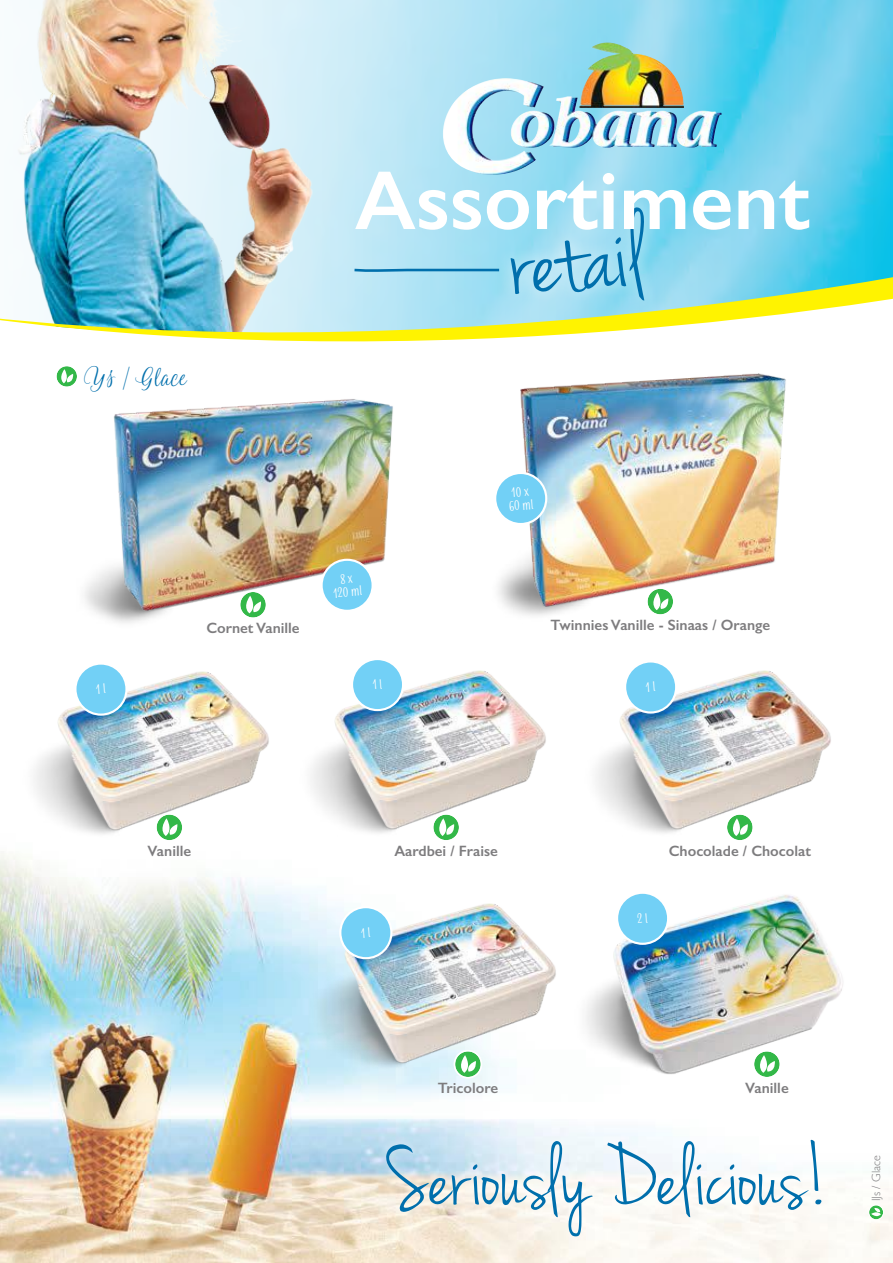
<style>
.page{position:relative;width:893px;height:1263px;background:#fff}
.page>*{position:absolute;margin:0;border:0;box-sizing:border-box;transform-origin:0 0}
.t1{font:111.45px "Jenna Sue";color:#006fac}
.t2{font:90.9px "Jenna Sue";color:#006fac}
.t3{font:600 84px "Gill Sans";color:#fff}
.t4{font:26.4px "Blend Script";color:#006fac}
.t5{font:600 15px "Gill Sans";color:#7d7c7e}
.t6{font:700 12px/13.5px "Blend";color:#fff}
.t7{font:300 12px "Gill Sans";color:#7d7c7e}
</style>
<div class="page">
<img style="left:0;top:853px;width:893px;height:410px">
<div style="left:377px;top:1132px;width:453px;height:113px;background:#fff;opacity:.75"></div>
<svg style="left:868px;top:1204px;width:16px;height:16px"></svg>
<svg style="left:62px;top:385px;width:10px;height:2px"></svg>
<img style="left:387px;top:0;width:506px;height:233px">
<img style="left:18px;top:0;width:369px;height:233px">
<svg style="left:0;top:233px;width:893px;height:152px"></svg>
<svg style="left:352px;top:192px;width:314px;height:132px;background:#a7e0ed"></svg>
<img style="left:443px;top:43px;width:241px;height:132px">
<img style="left:303px;top:899px;width:256px;height:186px">
<svg style="left:454px;top:1050px;width:28px;height:28px"></svg>
<div style="left:340px;top:907px;width:51px;height:51px;background:#72d0f6;border-radius:50%"></div>
<div style="left:339px;top:906px;width:53px;height:53px;border:2px solid #fff;border-radius:50%"></div>
<img style="left:559px;top:880px;width:305px;height:212px">
<svg style="left:752px;top:1050px;width:29px;height:28px"></svg>
<div style="left:617px;top:893px;width:51px;height:51px;background:#72d0f6;border-radius:50%"></div>
<div style="left:616px;top:892px;width:53px;height:53px;border:2px solid #fff;border-radius:50%"></div>
<img style="left:34px;top:671px;width:235px;height:163px">
<svg style="left:155px;top:813px;width:29px;height:27px"></svg>
<div style="left:75px;top:663px;width:51px;height:52px;background:#72d0f6;border-radius:50%"></div>
<div style="left:74px;top:662px;width:54px;height:54px;border:2px solid #fff;border-radius:50%"></div>
<img style="left:596px;top:670px;width:235px;height:163px">
<svg style="left:725px;top:813px;width:29px;height:27px"></svg>
<div style="left:625px;top:661px;width:51px;height:51px;background:#72d0f6;border-radius:50%"></div>
<div style="left:624px;top:660px;width:53px;height:54px;border:2px solid #fff;border-radius:50%"></div>
<img style="left:488px;top:367px;width:307px;height:249px">
<svg style="left:646px;top:587px;width:29px;height:29px"></svg>
<div style="left:495px;top:473px;width:51px;height:51px;background:#72d0f6;border-radius:50%"></div>
<div style="left:494px;top:472px;width:53px;height:53px;border:2px solid #fff;border-radius:50%"></div>
<img style="left:84px;top:399px;width:309px;height:224px">
<svg style="left:239px;top:590px;width:28px;height:29px"></svg>
<div style="left:322px;top:560px;width:51px;height:51px;background:#72d0f6;border-radius:50%"></div>
<div style="left:320px;top:559px;width:54px;height:53px;border:2px solid #fff;border-radius:50%"></div>
<img style="left:311px;top:670px;width:235px;height:163px">
<svg style="left:432px;top:813px;width:28px;height:27px"></svg>
<div style="left:352px;top:659px;width:51px;height:51px;background:#72d0f6;border-radius:50%"></div>
<div style="left:351px;top:658px;width:53px;height:53px;border:2px solid #fff;border-radius:50%"></div>
<h3 class="t4" style="left:86px;top:361px;width:103px">Ys / Glace</h3>
<h3 class="t3" style="left:355px;top:150px;width:457px">Assortiment</h3>
<h1 class="t1" style="left:503px;top:198px;width:137px;rotate:-4deg">retail</h1>
<p class="t5" style="left:206px;top:619px;width:95px">Cornet Vanille</p>
<p class="t6" style="left:332px;top:573px;width:30px;text-align:center;rotate:-5deg">8 x<br>120 ml</p>
<p class="t6" style="left:507px;top:486px;width:26px;rotate:-5deg">10 x<br>60 ml</p>
<p class="t5" style="left:550px;top:616px;width:221px">Twinnies Vanille - Sinaas / Orange</p>
<p class="t5" style="left:148px;top:842px;width:45px">Vanille</p>
<p class="t5" style="left:669px;top:842px;width:144px">Chocolade / Chocolat</p>
<p class="t5" style="left:394px;top:842px;width:105px">Aardbei / Fraise</p>
<p class="t5" style="left:438px;top:1079px;width:62px">Tricolore</p>
<p class="t5" style="left:745px;top:1079px;width:45px">Vanille</p>
<h2 class="t2" style="left:387px;top:1125px;width:444px">Seriously Delicious!</h2>
<p class="t7" style="left:867px;top:1201px;width:48px;rotate:-90deg">IJs / Glace</p>
</div>
